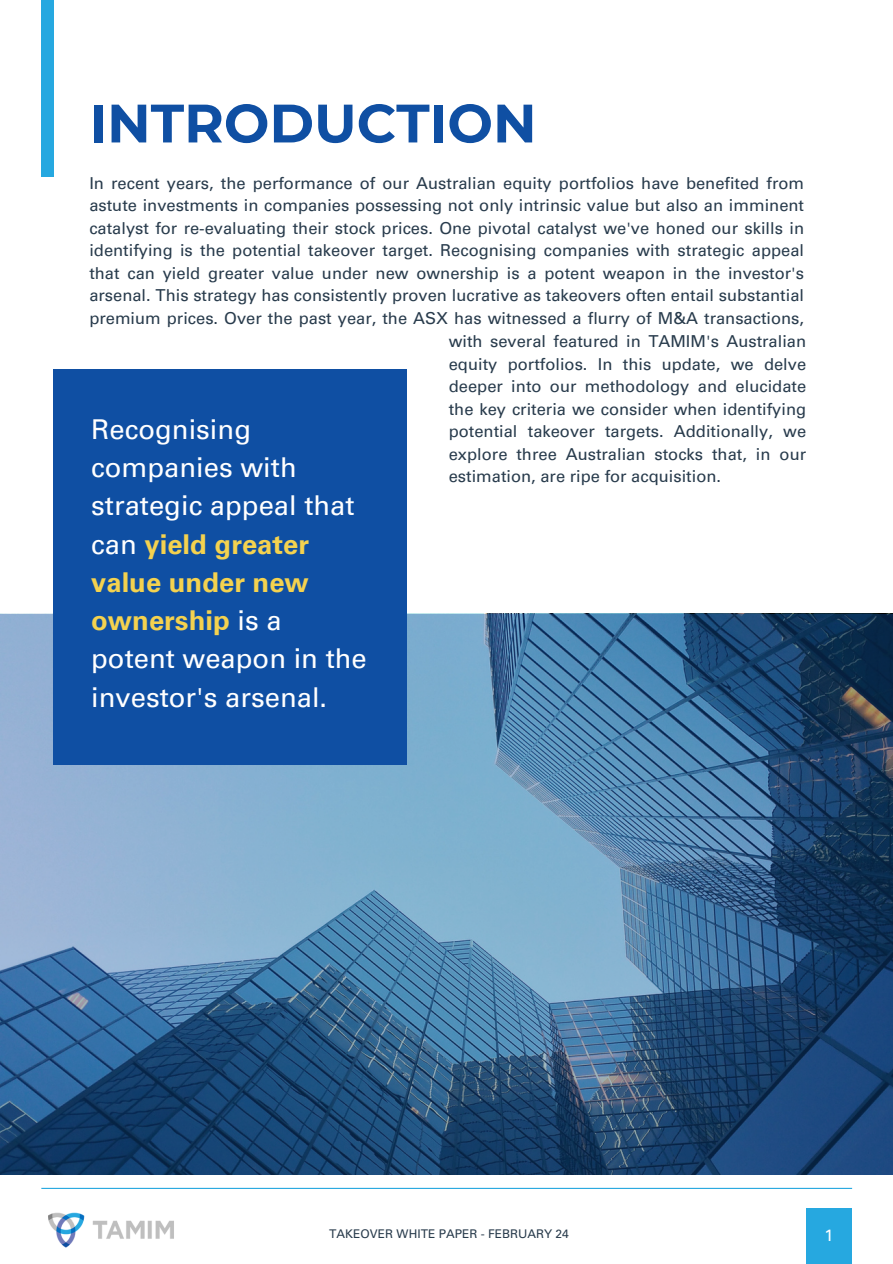
<style>
.page{position:relative;width:893px;height:1264px;background:#fff}
.page>*{position:absolute;margin:0;border:0;box-sizing:border-box;transform-origin:0 0}
.t1{font:700 54px "Montserrat";color:#0f4fa3}
.t2{font:27.45px/38.2px "Univers LT Pro 55 Roman";color:#fff}
.t3{font:16.5px/22.5px "Univers LT Pro 55 Roman";color:#283b4c;text-align:justify}
.t4{font:16.5px "Univers LT Pro 55 Roman";color:#fff}
.t5{font:12px "Univers LT Pro 55 Roman";color:#283b4c}
.s1{font-family:"Univers LT Pro 65";font-weight:700;color:#f4d24f}
</style>
<div class="page">
<div style="left:41px;top:0;width:13px;height:177px;background:#26a8e0"></div>
<img style="left:48px;top:1212px;width:126px;height:36px">
<hr style="left:41px;top:1187px;width:811px;height:1px;background:#26a8e0">
<div style="left:806px;top:1208px;width:46px;height:55px;background:#26a8e0"></div>
<svg style="left:0;top:614px;width:892px;height:560px;background:#49759c"></svg>
<div style="left:54px;top:369px;width:353px;height:396px;background:#0f4fa3"></div>
<h3 class="t1" style="left:89px;top:90px;width:449px">INTRODUCTION</h3>
<h2 class="t3" style="left:89px;top:174px;width:716px">In recent years, the performance of our Australian equity portfolios have benefited from astute investments in companies possessing not only intrinsic value but also an imminent catalyst for re-evaluating their stock prices. One pivotal catalyst we've honed our skills in identifying is the potential takeover target. Recognising companies with strategic appeal that can yield greater value under new ownership is a potent weapon in the investor's arsenal. This strategy has consistently proven lucrative as takeovers often entail substantial premium prices. Over the past year, the ASX has witnessed a flurry of M&amp;A transactions,</h2>
<p class="t2" style="left:91px;top:413px;width:277px">Recognising companies with strategic appeal that can <span class="s1">yield greater value under new ownership</span> is a potent weapon in the investor's arsenal.</p>
<p class="t3" style="left:449px;top:332px;width:359px">with several featured in TAMIM's Australian equity portfolios. In this update, we delve deeper into our methodology and elucidate the key criteria we consider when identifying potential takeover targets. Additionally, we explore three Australian stocks that, in our estimation, are ripe for acquisition.</p>
<p class="t5" style="left:329px;top:1229px;width:241px">TAKEOVER WHITE PAPER - FEBRUARY 24</p>
<h3 class="t4" style="left:824px;top:1229px;width:11px">1</h3>
</div>
